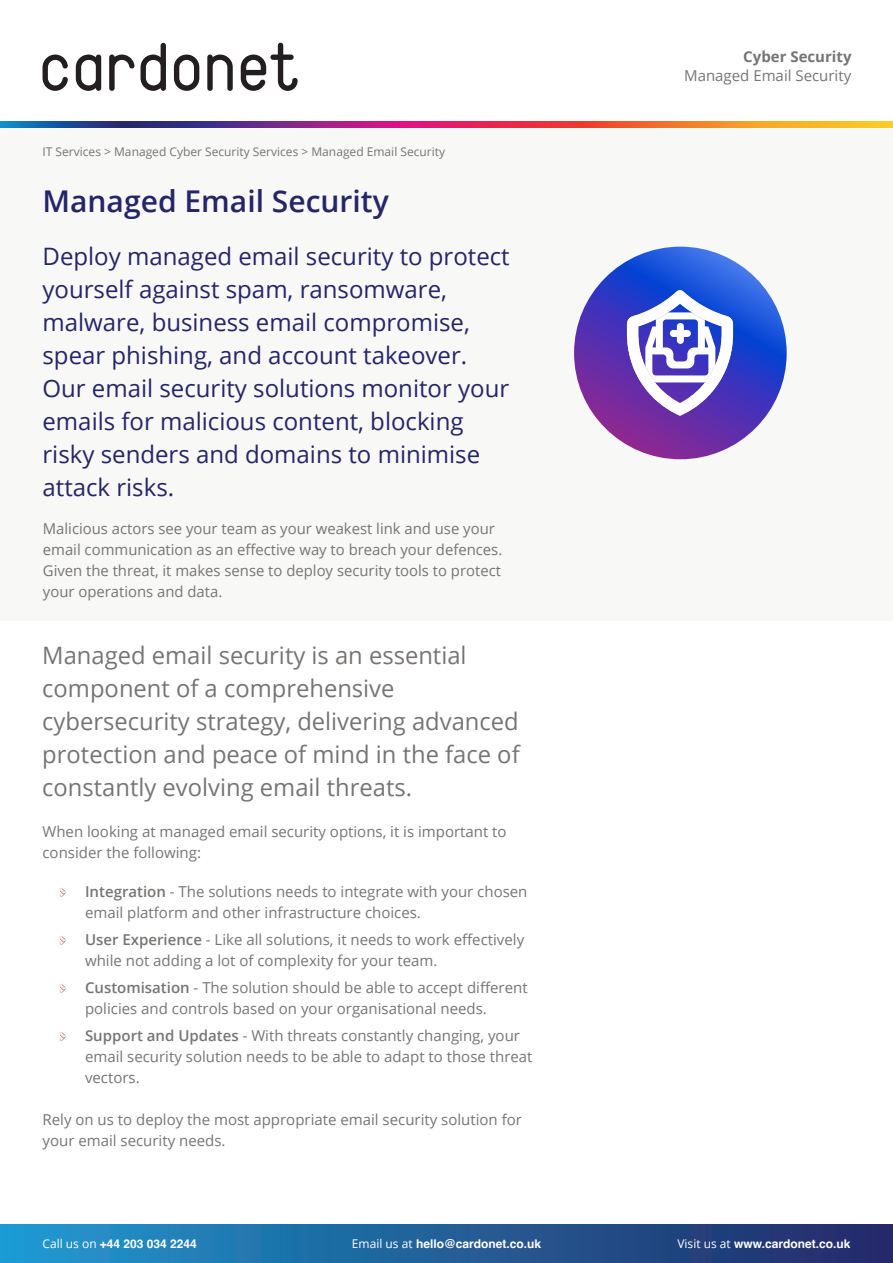
<style>
.page{position:relative;width:893px;height:1263px;background:#fff}
.page>*{position:absolute;margin:0;border:0;box-sizing:border-box;transform-origin:0 0}
.t1{font:600 30px "Open Sans";color:#252569}
.t2{font:24px/33px "Open Sans";color:#252569}
.t3{font:24px/33px "Open Sans";color:#777574}
.t4{font:15px/21px "Open Sans";color:#777574}
.t5{font:700 15px "Open Sans";color:#777574}
.t6{font:700 12px "Helvetica";color:#fff}
.t7{font:12px "Open Sans";color:#777574}
.s1{font-weight:600}
.s2{font-family:"Open Sans";font-weight:400}
</style>
<div class="page">
<svg style="left:43px;top:55px;width:25px;height:36px"></svg>
<svg style="left:76px;top:55px;width:25px;height:36px"></svg>
<svg style="left:174px;top:55px;width:25px;height:36px"></svg>
<svg style="left:207px;top:55px;width:26px;height:36px"></svg>
<svg style="left:141px;top:43px;width:25px;height:48px"></svg>
<svg style="left:109px;top:55px;width:26px;height:36px"></svg>
<svg style="left:241px;top:43px;width:57px;height:48px"></svg>
<div style="left:0;top:128px;width:893px;height:493px;background:#f8f8f7"></div>
<div style="left:0;top:1225px;width:893px;height:38px;background:linear-gradient(to right,#2099cf,#242765)"></div>
<svg style="left:60px;top:888px;width:6px;height:9px"></svg>
<svg style="left:60px;top:936px;width:6px;height:9px"></svg>
<svg style="left:60px;top:984px;width:6px;height:9px"></svg>
<svg style="left:60px;top:1032px;width:6px;height:9px"></svg>
<img style="left:0;top:122px;width:893px;height:6px">
<svg style="left:574px;top:247px;width:213px;height:212px;background:#473fbe"></svg>
<img style="left:618px;top:290px;width:125px;height:125px">
<p class="t5" style="left:743px;top:50px;width:110px">Cyber Security</p>
<p class="t7" style="left:43px;top:147px;width:404px">IT Services &gt; Managed Cyber Security Services &gt; Managed Email Security</p>
<h1 class="t1" style="left:43px;top:189px;width:348px">Managed Email Security</h1>
<p class="t2" style="left:43px;top:242px;width:469px">Deploy managed email security to protect yourself against spam, ransomware, malware, business email compromise, spear phishing, and account takeover.<br>Our email security solutions monitor your emails for malicious content, blocking risky senders and domains to minimise attack risks.</p>
<p class="t4" style="left:43px;top:520px;width:461px">Malicious actors see your team as your weakest link and use your email communication as an effective way to breach your defences.<br>Given the threat, it makes sense to deploy security tools to protect your operations and data.</p>
<h2 class="t3" style="left:42px;top:642px;width:479px">Managed email security is an essential component of a comprehensive cybersecurity strategy, delivering advanced protection and peace of mind in the face of constantly evolving email threats.</h2>
<p class="t4" style="left:43px;top:822px;width:466px">When looking at managed email security options, it is important to consider the following:</p>
<p class="t4" style="left:85px;top:882px;width:444px"><span class="s1">Integration</span> - The solutions needs to integrate with your chosen email platform and other infrastructure choices.</p>
<p class="t4" style="left:85px;top:930px;width:441px"><span class="s1">User Experience</span> - Like all solutions, it needs to work effectively while not adding a lot of complexity for your team.</p>
<p class="t4" style="left:85px;top:978px;width:444px"><span class="s1">Customisation</span> - The solution should be able to accept different policies and controls based on your organisational needs.</p>
<p class="t4" style="left:85px;top:1026px;width:449px"><span class="s1">Support and Updates</span> - With threats constantly changing, your email security solution needs to be able to adapt to those threat vectors.</p>
<p class="t4" style="left:43px;top:1110px;width:481px">Rely on us to deploy the most appropriate email security solution for your email security needs.</p>
<p class="t4" style="left:684px;top:67px;width:169px">Managed Email Security</p>
<p class="t6" style="left:43px;top:1239px;width:156px"><span class="s2">Call us on</span> +44 203 034 2244</p>
<p class="t6" style="left:352px;top:1239px;width:191px"><span class="s2">Email us at</span> hello@cardonet.co.uk</p>
<p class="t6" style="left:677px;top:1239px;width:174px"><span class="s2">Visit us at</span> www.cardonet.co.uk</p>
</div>
